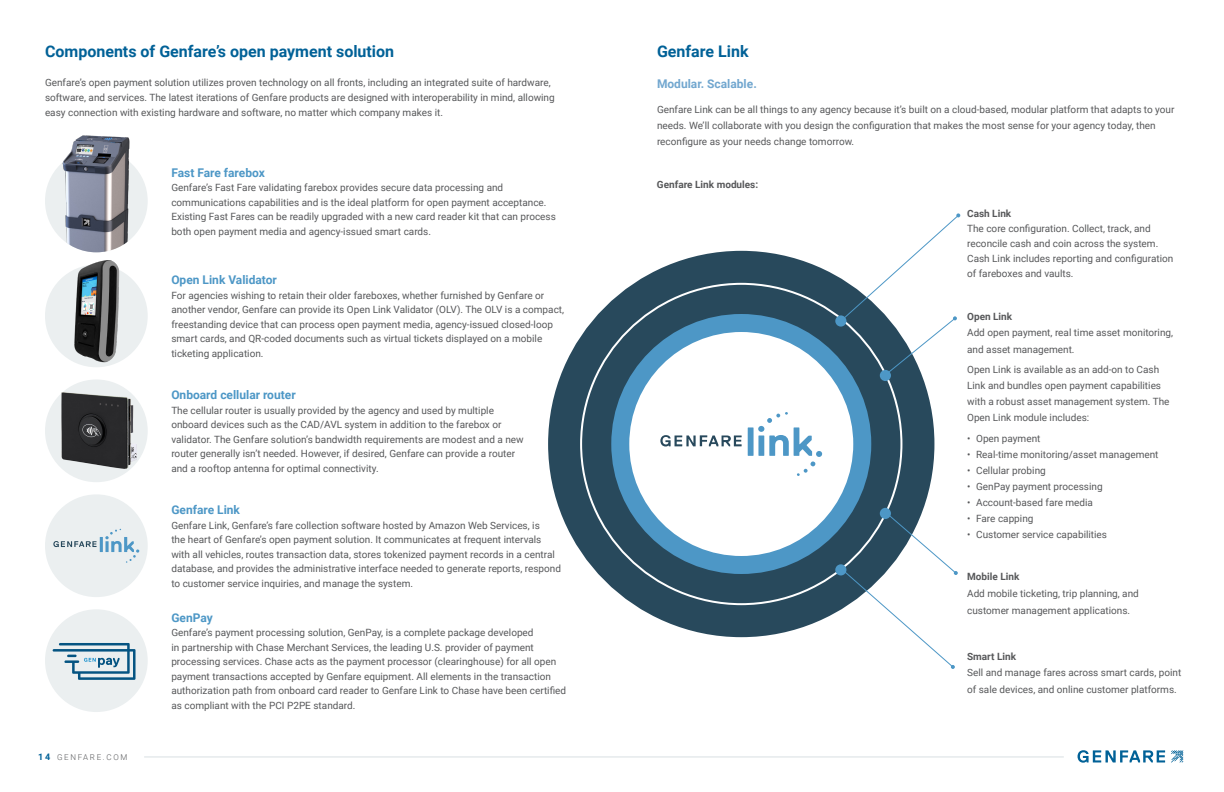
<style>
.page{position:relative;width:1224px;height:792px;background:#fff}
.page>*{position:absolute;margin:0;border:0;box-sizing:border-box;transform-origin:0 0}
.Headline_3{font:700 16px "Roboto";color:#016197}
.Bullet_llist{font:700 12px "Roboto";color:#4d97c6}
.Body{font:700 12px "Roboto";color:#72a7cf}
.Bullet_llist-2{font:10px/14.5px "Roboto";color:#57585a}
.Body-2{font:10px/15px "Roboto";color:#57585a}
.Body-3{font:700 10px "Roboto";color:#57585a}
.t1{font:300 8px "Roboto";letter-spacing:.21em;color:#57585a}
.s1{font-weight:700;font-size:9px;color:#016197}
.s2{font-weight:700}
</style>
<div class="page">
<svg style="left:1171px;top:750px;width:12px;height:13px"></svg>
<svg style="left:1078px;top:750px;width:87px;height:13px"></svg>
<hr style="left:144px;top:757px;width:920px;height:1px;background:#d8dfe2">
<div style="left:45px;top:150px;width:103px;height:102px;background:#ebeff0;border-radius:50%"></div>
<img style="left:58px;top:203px;width:71px;height:49px">
<div style="left:45px;top:265px;width:103px;height:102px;background:#ebeff0;border-radius:50%"></div>
<div style="left:45px;top:379px;width:103px;height:103px;background:#ebeff0;border-radius:50%"></div>
<div style="left:45px;top:494px;width:103px;height:103px;background:#ebeff0;border-radius:50%"></div>
<div style="left:45px;top:609px;width:103px;height:103px;background:#ebeff0;border-radius:50%"></div>
<svg style="left:53px;top:643px;width:83px;height:37px"></svg>
<img style="left:47px;top:391px;width:101px;height:90px">
<img style="left:69px;top:260px;width:55px;height:103px">
<img style="left:58px;top:135px;width:72px;height:68px">
<svg style="left:53px;top:529px;width:86px;height:34px"></svg>
<div style="left:548px;top:251px;width:386px;height:386px;border:66px solid #28495c;border-radius:50%"></div>
<div style="left:611px;top:314px;width:260px;height:260px;border:18px solid #4d97c6;border-radius:50%"></div>
<svg style="left:660px;top:435px;width:82px;height:12px"></svg>
<svg style="left:748px;top:412px;width:74px;height:64px"></svg>
<svg style="left:840px;top:213px;width:120px;height:163px"></svg>
<svg style="left:841px;top:510px;width:117px;height:159px"></svg>
<div style="left:835px;top:315px;width:11px;height:12px;background:#4d97c6;border-radius:50%"></div>
<div style="left:880px;top:370px;width:11px;height:11px;background:#4d97c6;border-radius:50%"></div>
<div style="left:880px;top:508px;width:11px;height:11px;background:#4d97c6;border-radius:50%"></div>
<div style="left:835px;top:564px;width:11px;height:11px;background:#4d97c6;border-radius:50%"></div>
<p class="Headline_3" style="left:45px;top:40px;width:351px">Components of Genfare’s open payment solution</p>
<p class="Body-2" style="left:45px;top:75px;width:511px">Genfare’s open payment solution utilizes proven technology on all fronts, including an integrated suite of hardware, software, and services. The latest iterations of Genfare products are designed with interoperability in mind, allowing easy connection with existing hardware and software, no matter which company makes it.</p>
<p class="t1" style="left:38px;top:751px;width:91px"><span class="s1">14</span> GENFARE.COM</p>
<p class="Bullet_llist" style="left:171px;top:164px;width:95px">Fast Fare farebox</p>
<p class="Bullet_llist-2" style="left:171px;top:180px;width:386px">Genfare’s Fast Fare validating farebox provides secure data processing and communications capabilities and is the ideal platform for open payment acceptance.<br>Existing Fast Fares can be readily upgraded with a new card reader kit that can process both open payment media and agency-issued smart cards.</p>
<p class="Bullet_llist" style="left:171px;top:271px;width:107px">Open Link Validator</p>
<p class="Bullet_llist-2" style="left:171px;top:287px;width:394px">For agencies wishing to retain their older fareboxes, whether furnished by Genfare or another vendor, Genfare can provide its Open Link Validator (OLV). The OLV is a compact, freestanding device that can process open payment media, agency-issued closed-loop smart cards, and QR-coded documents such as virtual tickets displayed on a mobile ticketing application.</p>
<p class="Bullet_llist" style="left:171px;top:386px;width:126px">Onboard cellular router</p>
<p class="Bullet_llist-2" style="left:171px;top:402px;width:354px">The cellular router is usually provided by the agency and used by multiple onboard devices such as the CAD/AVL system in addition to the farebox or validator. The Genfare solution’s bandwidth requirements are modest and a new router generally isn’t needed. However, if desired, Genfare can provide a router and a rooftop antenna for optimal connectivity.</p>
<p class="Bullet_llist" style="left:171px;top:501px;width:70px">Genfare Link</p>
<p class="Bullet_llist-2" style="left:171px;top:517px;width:391px">Genfare Link, Genfare’s fare collection software hosted by Amazon Web Services, is<br>the heart of Genfare’s open payment solution. It communicates at frequent intervals with all vehicles, routes transaction data, stores tokenized payment records in a central database, and provides the administrative interface needed to generate reports, respond to customer service inquiries, and manage the system.</p>
<p class="Bullet_llist" style="left:171px;top:609px;width:43px">GenPay</p>
<p class="Bullet_llist-2" style="left:171px;top:625px;width:396px">Genfare’s payment processing solution, GenPay, is a complete package developed<br>in partnership with Chase Merchant Services, the leading U.S. provider of payment processing services. Chase acts as the payment processor (clearinghouse) for all open payment transactions accepted by Genfare equipment. All elements in the transaction authorization path from onboard card reader to Genfare Link to Chase have been certified as compliant with the PCI P2PE standard.</p>
<p class="Headline_3" style="left:657px;top:40px;width:93px">Genfare Link</p>
<p class="Body" style="left:657px;top:75px;width:101px">Modular. Scalable.</p>
<p class="Body-2" style="left:657px;top:101px;width:519px;line-height:16px">Genfare Link can be all things to any agency because it’s built on a cloud-based, modular platform that adapts to your needs. We’ll collaborate with you design the configuration that makes the most sense for your agency today, then reconfigure as your needs change tomorrow.</p>
<p class="Body-3" style="left:657px;top:178px;width:103px">Genfare Link modules:</p>
<p class="Bullet_llist-2" style="left:967px;top:205px;width:208px;line-height:15px"><span class="s2">Cash Link<br></span>The core configuration. Collect, track, and reconcile cash and coin across the system.<br>Cash Link includes reporting and configuration of fareboxes and vaults.</p>
<p class="Bullet_llist-2" style="left:967px;top:307px;width:208px;line-height:16.7px"><span class="s2">Open Link<br></span>Add open payment, real time asset monitoring, and asset management.</p>
<p class="Bullet_llist-2" style="left:967px;top:361px;width:204px;line-height:16px">Open Link is available as an add-on to Cash Link and bundles open payment capabilities with a robust asset management system. The Open Link module includes:</p>
<p class="Bullet_llist-2" style="left:967px;top:431px;width:75px">• Open payment</p>
<p class="Bullet_llist-2" style="left:967px;top:447px;width:193px">• Real-time monitoring/asset management</p>
<p class="Bullet_llist-2" style="left:967px;top:463px;width:80px">• Cellular probing</p>
<p class="Bullet_llist-2" style="left:967px;top:479px;width:137px">• GenPay payment processing</p>
<p class="Bullet_llist-2" style="left:967px;top:495px;width:127px">• Account-based fare media</p>
<p class="Bullet_llist-2" style="left:967px;top:511px;width:68px">• Fare capping</p>
<p class="Bullet_llist-2" style="left:967px;top:527px;width:141px">• Customer service capabilities</p>
<p class="Bullet_llist-2" style="left:967px;top:568px;width:173px;line-height:16.7px"><span class="s2">Mobile Link<br></span>Add mobile ticketing, trip planning, and customer management applications.</p>
<p class="Bullet_llist-2" style="left:967px;top:647px;width:216px;line-height:16.7px"><span class="s2">Smart Link<br></span>Sell and manage fares across smart cards, point of sale devices, and online customer platforms.</p>
</div>
